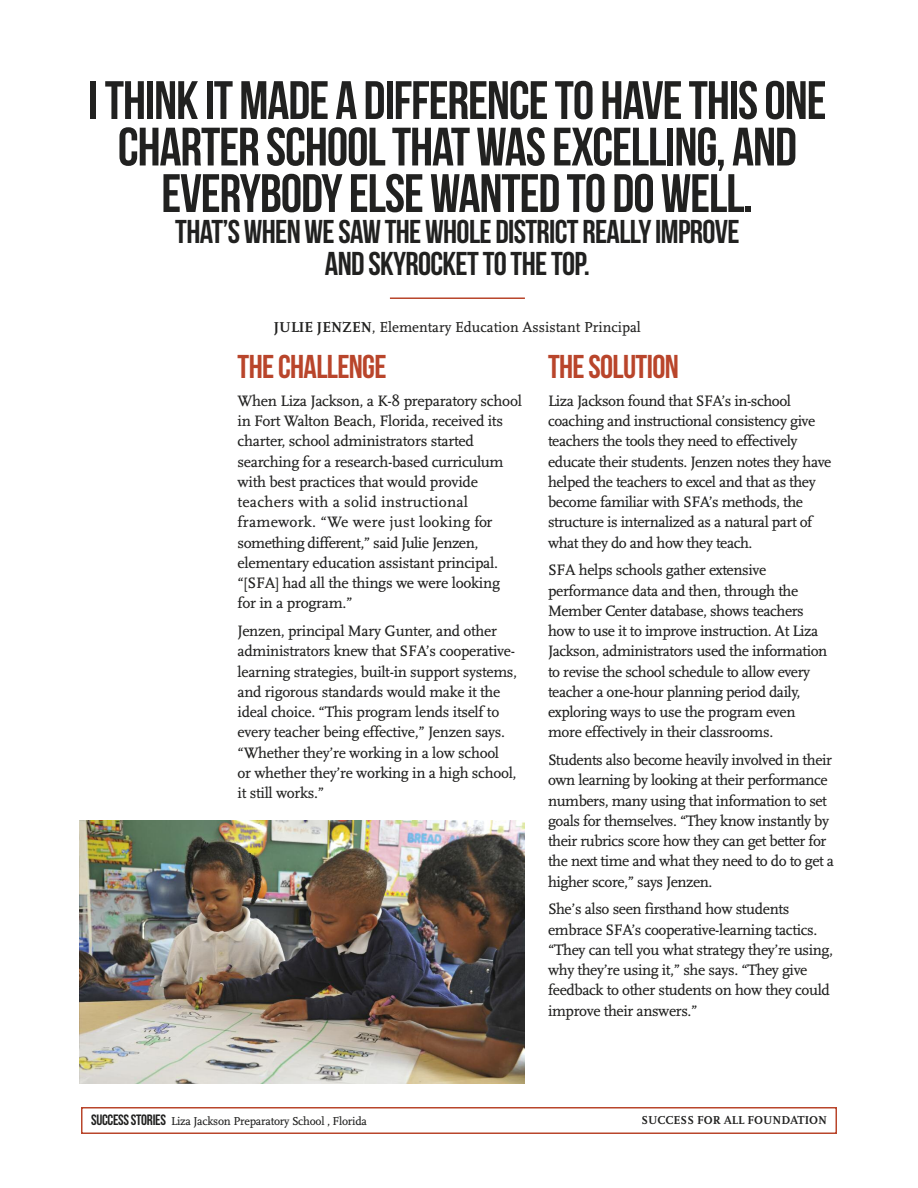
<style>
.page{position:relative;width:918px;height:1188px;background:#fff}
.page>*{position:absolute;margin:0;border:0;box-sizing:border-box;transform-origin:0 0}
.t1{font:54px/46.5px "Bebas Neue";letter-spacing:-.02em;color:#212120;text-align:center}
.t2{font:33px/31.5px "Bebas Neue";letter-spacing:-.02em;color:#212120;text-align:center}
.t3{font:33px "Bebas Neue";letter-spacing:-.02em;color:#b9452b}
.t4{font:15.75px/20.2px "AD Scala Romein";letter-spacing:-.025em;color:#212120}
.t5{font:15px "AD Scala Romein";color:#212120}
.t6{font:12px "AD Scala Romein";letter-spacing:-.02em;color:#212120}
.t7{font:700 12px "AD Scala";color:#212120}
.s1{font-family:"AD Scala";font-weight:700}
.s2{font-family:"Bebas Neue";font-size:15px}
</style>
<div class="page">
<div style="left:81px;top:1107px;width:756px;height:27px;border:2px solid #b9452b"></div>
<hr style="left:390px;top:297px;width:135px;height:2px;background:#b9452b">
<img style="left:80px;top:821px;width:445px;height:262px">
<h1 class="t1" style="left:88px;top:77px;width:740px">ITHINK ITMADE A DIFFERENCETO HAVETHISONE<br>CHARTER SCHOOLTHATWASEXCELLING, AND<br>EVERYBODYELSEWANTED TO DOWELL.</h1>
<h2 class="t2" style="left:175px;top:216px;width:566px">THAT’SWHENWESAWTHEWHOLE DISTRICT REALLYIMPROVE<br>AND SKYROCKETTOTHETOP.</h2>
<p class="t5" style="left:274px;top:321px;width:369px"><span class="s1">JULIE JENZEN</span>, Elementary Education Assistant Principal</p>
<h2 class="t3" style="left:238px;top:347px;width:151px">THECHALLENGE</h2>
<p class="t4" style="left:238px;top:392px;width:286px">When Liza Jackson, a K-8 preparatory school in Fort Walton Beach, Florida, received its charter, school administrators started searching for a research-based curriculum with best practices that would provide teachers with a solid instructional framework. “We were just looking for something different,” said Julie Jenzen, elementary education assistant principal. “[SFA] had all the things we were looking for in a program.”</p>
<p class="t4" style="left:238px;top:622px;width:281px">Jenzen, principal Mary Gunter, and other administrators knew that SFA’s cooperative&shy;learning strategies, built-in support systems, and rigorous standards would make it the ideal choice. “This program lends itself to every teacher being effective,” Jenzen says. “Whether they’re working in a low school<br>or whether they’re working in a high school, it still works.”</p>
<h2 class="t3" style="left:548px;top:347px;width:132px">THESOLUTION</h2>
<p class="t4" style="left:548px;top:392px;width:285px">Liza Jackson found that SFA’s in-school coaching and instructional consistency give teachers the tools they need to effectively educate their students. Jenzen notes they have helped the teachers to excel and that as they become familiar with SFA’s methods, the structure is internalized as a natural part of what they do and how they teach.</p>
<p class="t4" style="left:548px;top:561px;width:281px">SFA helps schools gather extensive performance data and then, through the Member Center database, shows teachers how to use it to improve instruction. At Liza Jackson, administrators used the information to revise the school schedule to allow every teacher a one-hour planning period daily, exploring ways to use the program even more effectively in their classrooms.</p>
<p class="t4" style="left:548px;top:751px;width:287px">Students also become heavily involved in their own learning by looking at their performance numbers, many using that information to set goals for themselves. “They know instantly by their rubrics score how they can get better for the next time and what they need to do to get a higher score,” says Jenzen.</p>
<p class="t4" style="left:548px;top:900px;width:287px">She’s also seen firsthand how students embrace SFA’s cooperative-learning tactics. “They can tell you what strategy they’re using, why they’re using it,” she says. “They give feedback to other students on how they could improve their answers.”</p>
<p class="t6" style="left:91px;top:1117px;width:277px"><span class="s2">SUCCESSSTORIES</span> Liza Jackson Preparatory School , Florida</p>
<p class="t7" style="left:642px;top:1115px;width:187px">SUCCESS FOR ALL FOUNDATION</p>
</div>
